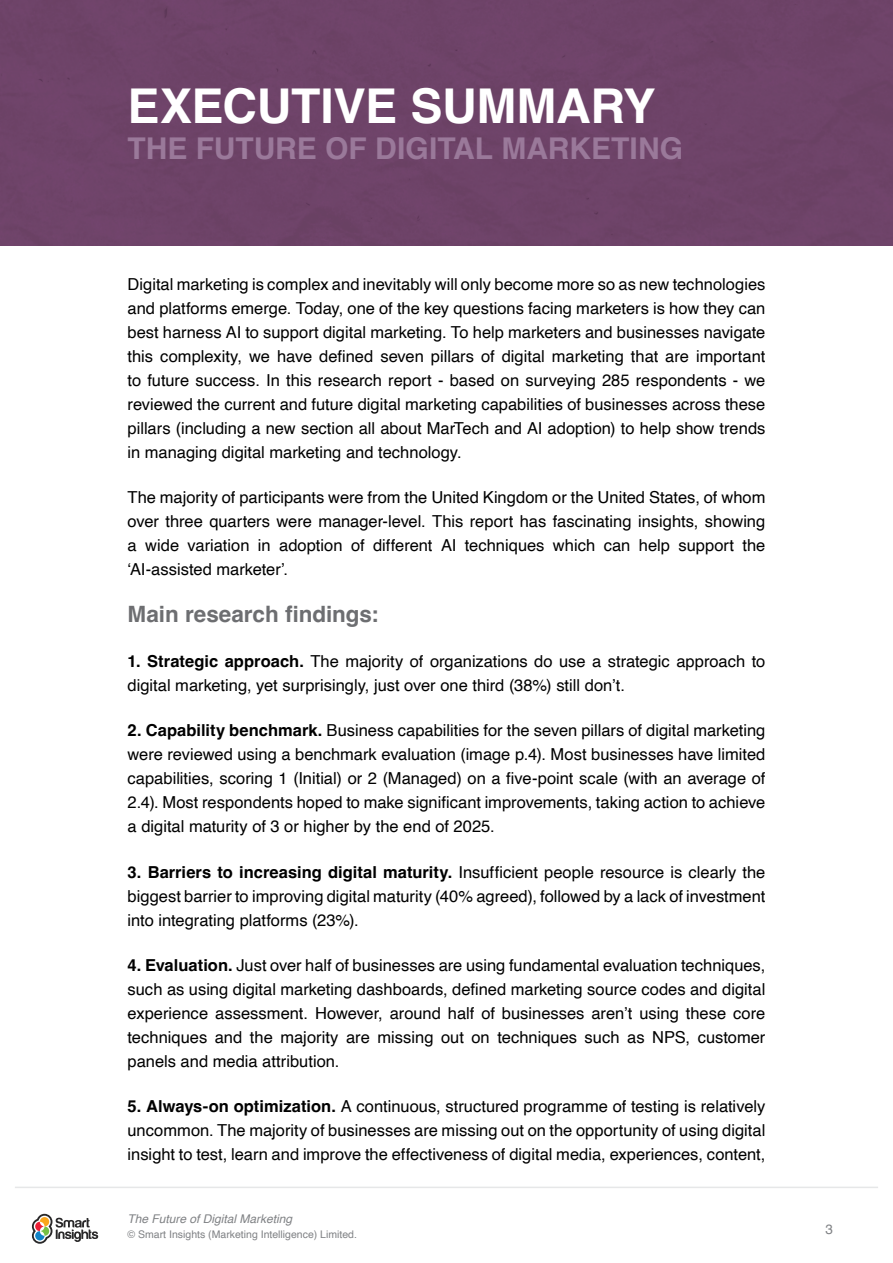
<style>
.page{position:relative;width:893px;height:1263px;background:#fff}
.page>*{position:absolute;margin:0;border:0;box-sizing:border-box;transform-origin:0 0}
.t1{font:700 48px "Helvetica";letter-spacing:-.01em;color:#fff}
.t2{font:700 30px "Helvetica";color:#9a799a}
.t3{font:700 22.5px "Helvetica";color:#6d6e71}
.t4{font:16.5px/24px "Helvetica";color:#000;text-align:justify}
.t5{font:13.5px "Helvetica";color:#808285}
.t6{font:italic 12px "Helvetica";color:#808285}
.t7{font:10.5px "Helvetica";color:#808285}
.s1{font-weight:700}
</style>
<div class="page">
<hr style="left:15px;top:1186px;width:863px;height:2px;background:#e6e7e8">
<svg style="left:32px;top:1214px;width:66px;height:30px"></svg>
<div style="left:0;top:0;width:893px;height:245px;background:#6e4368"></div>
<h1 class="t1" style="left:128px;top:76px;width:529px">EXECUTIVE SUMMARY</h1>
<h2 class="t2" style="left:128px;top:130px;width:557px">THE FUTURE OF DIGITAL MARKETING</h2>
<p class="t4" style="left:128px;top:272px;width:639px">Digital marketing is complex and inevitably will only become more so as new technologies and platforms emerge. Today, one of the key questions facing marketers is how they can best harness AI to support digital marketing. To help marketers and businesses navigate this complexity, we have defined seven pillars of digital marketing that are important to future success. In this research report - based on surveying 285 respondents - we reviewed the current and future digital marketing capabilities of businesses across these pillars (including a new section all about MarTech and AI adoption) to help show trends in managing digital marketing and technology.</p>
<p class="t4" style="left:128px;top:486px;width:639px">The majority of participants were from the United Kingdom or the United States, of whom over three quarters were manager-level. This report has fascinating insights, showing a wide variation in adoption of different AI techniques which can help support the ‘AI-assisted marketer’.</p>
<h3 class="t3" style="left:128px;top:600px;width:253px">Main research findings:</h3>
<p class="t4" style="left:128px;top:650px;width:639px"><span class="s1">1. Strategic approach.</span> The majority of organizations do use a strategic approach to digital marketing, yet surprisingly, just over one third (38%) still don’t.</p>
<p class="t4" style="left:128px;top:719px;width:639px"><span class="s1">2. Capability benchmark.</span> Business capabilities for the seven pillars of digital marketing were reviewed using a benchmark evaluation (image p.4). Most businesses have limited capabilities, scoring 1 (Initial) or 2 (Managed) on a five-point scale (with an average of 2.4). Most respondents hoped to make significant improvements, taking action to achieve a digital maturity of 3 or higher by the end of 2025.</p>
<p class="t4" style="left:128px;top:860px;width:639px"><span class="s1">3. Barriers to increasing digital maturity.</span> Insufficient people resource is clearly the biggest barrier to improving digital maturity (40% agreed), followed by a lack of investment into integrating platforms (23%).</p>
<p class="t4" style="left:128px;top:954px;width:639px"><span class="s1">4. Evaluation.</span> Just over half of businesses are using fundamental evaluation techniques, such as using digital marketing dashboards, defined marketing source codes and digital experience assessment. However, around half of businesses aren’t using these core techniques and the majority are missing out on techniques such as NPS, customer panels and media attribution.</p>
<p class="t4" style="left:128px;top:1095px;width:639px"><span class="s1">5. Always-on optimization.</span> A continuous, structured programme of testing is relatively uncommon. The majority of businesses are missing out on the opportunity of using digital insight to test, learn and improve the effectiveness of digital media, experiences, content,</p>
<p class="t6" style="left:128px;top:1209px;width:166px">The Future of Digital Marketing</p>
<p class="t7" style="left:128px;top:1226px;width:231px">© Smart Insights (Marketing Intelligence) Limited.</p>
<p class="t5" style="left:825px;top:1219px;width:9px">3</p>
</div>
